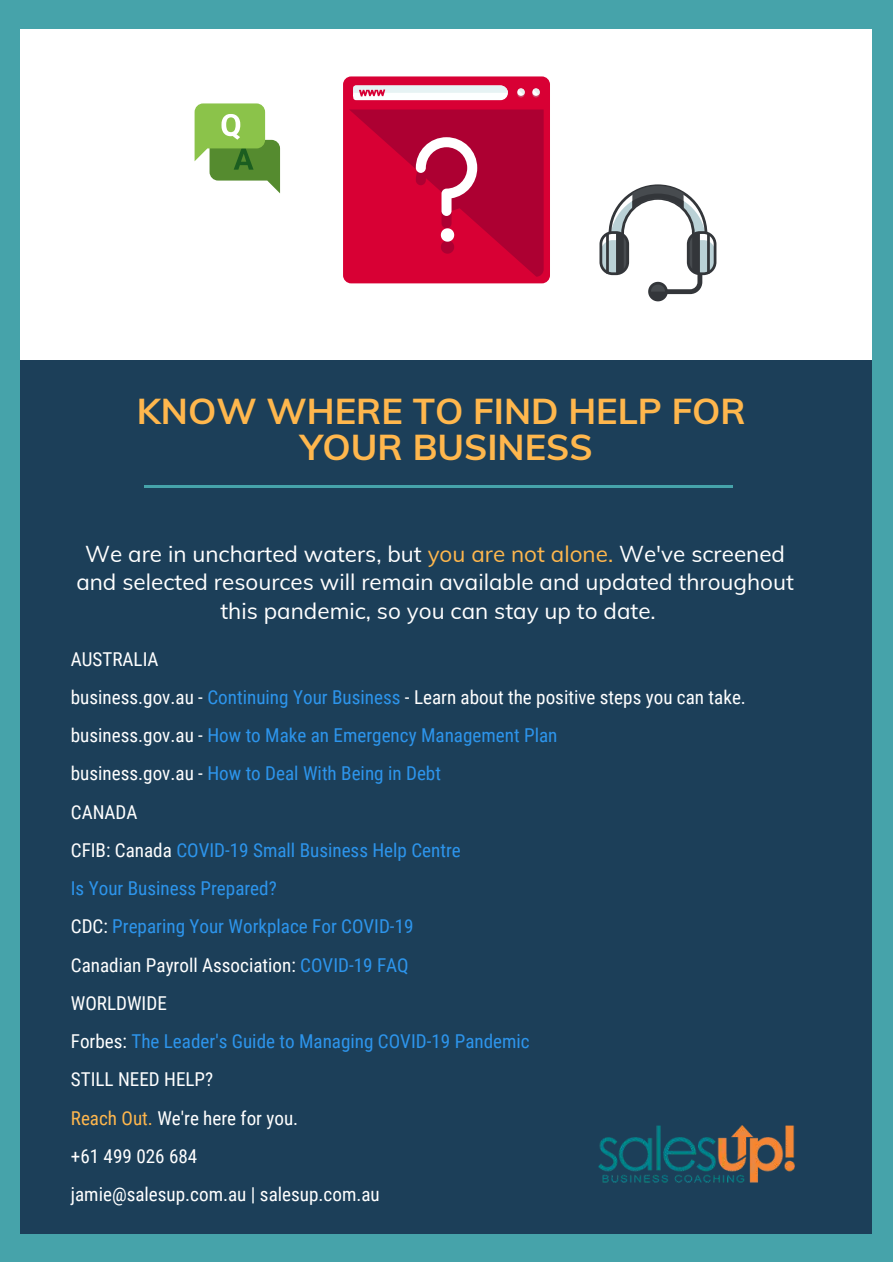
<style>
.page{position:relative;width:893px;height:1262px;background:#fff}
.page>*{position:absolute;margin:0;border:0;box-sizing:border-box;transform-origin:0 0}
.t1{font:700 36px/36px "Muli";color:#ffb74d;text-align:center}
.t2{font:22.5px/28px "Muli";color:#fff;text-align:center}
.t3{font:19.05px/38.2px "Roboto Condensed";color:#fff}
.s1{color:#ffb74d}
.s2{color:#2d95ec}
</style>
<div class="page">
<div style="left:0;top:0;width:892px;height:1261px;background:#46a3aa"></div>
<div style="left:20px;top:360px;width:851px;height:873px;background:#1c3f59"></div>
<div style="left:20px;top:29px;width:851px;height:331px;background:#fff"></div>
<hr style="left:144px;top:486px;width:588px;height:2px;background:#46a3aa">
<div style="left:343px;top:76px;width:207px;height:207px;background:#d80034;border-radius:8px"></div>
<svg style="left:517px;top:88px;width:8px;height:9px"></svg>
<svg style="left:532px;top:88px;width:8px;height:9px"></svg>
<svg style="left:353px;top:85px;width:155px;height:15px;background:#efe6ea"></svg>
<svg style="left:349px;top:109px;width:194px;height:168px"></svg>
<svg style="left:194px;top:103px;width:86px;height:90px"></svg>
<svg style="left:600px;top:240px;width:27px;height:34px"></svg>
<div style="left:599px;top:231px;width:30px;height:44px;border:3px solid #33363a;border-radius:12px"></div>
<hr style="left:606px;top:234px;width:2px;height:38px;background:#33363a">
<svg style="left:688px;top:232px;width:27px;height:42px"></svg>
<svg style="left:688px;top:240px;width:27px;height:34px"></svg>
<div style="left:686px;top:231px;width:30px;height:44px;border:3px solid #33363a;border-radius:12px"></div>
<hr style="left:707px;top:234px;width:2px;height:38px;background:#33363a">
<svg style="left:607px;top:184px;width:101px;height:117px"></svg>
<img style="left:598px;top:1125px;width:196px;height:58px">
<h1 class="t1" style="left:137px;top:391px;width:610px">KNOW WHERE TO FIND HELP FOR<br>YOUR BUSINESS</h1>
<p class="t2" style="left:76px;top:539px;width:719px">We are in uncharted waters, but <span class="s1">you are not alone.</span> We've screened and selected resources will remain available and updated throughout this pandemic, so you can stay up to date.</p>
<p class="t3" style="left:71px;top:639px;width:676px">AUSTRALIA<br>business.gov.au - <span class="s2">Continuing Your Business</span> - Learn about the positive steps you can take. business.gov.au - <span class="s2">How to Make an Emergency Management Plan<br></span>business.gov.au - <span class="s2">How to Deal With Being in Debt<br></span>CANADA<br>CFIB: Canada <span class="s2">COVID-19 Small Business Help Centre<br>Is Your Business Prepared?<br></span>CDC: <span class="s2">Preparing Your Workplace For COVID-19<br></span>Canadian Payroll Association: <span class="s2">COVID-19 FAQ<br></span>WORLDWIDE<br>Forbes: <span class="s2">The Leader's Guide to Managing COVID-19 Pandemic<br></span>STILL NEED HELP?<br><span class="s1">Reach Out.</span> We're here for you.<br>+61 499 026 684<br>jamie@salesup.com.au | salesup.com.au</p>
</div>
